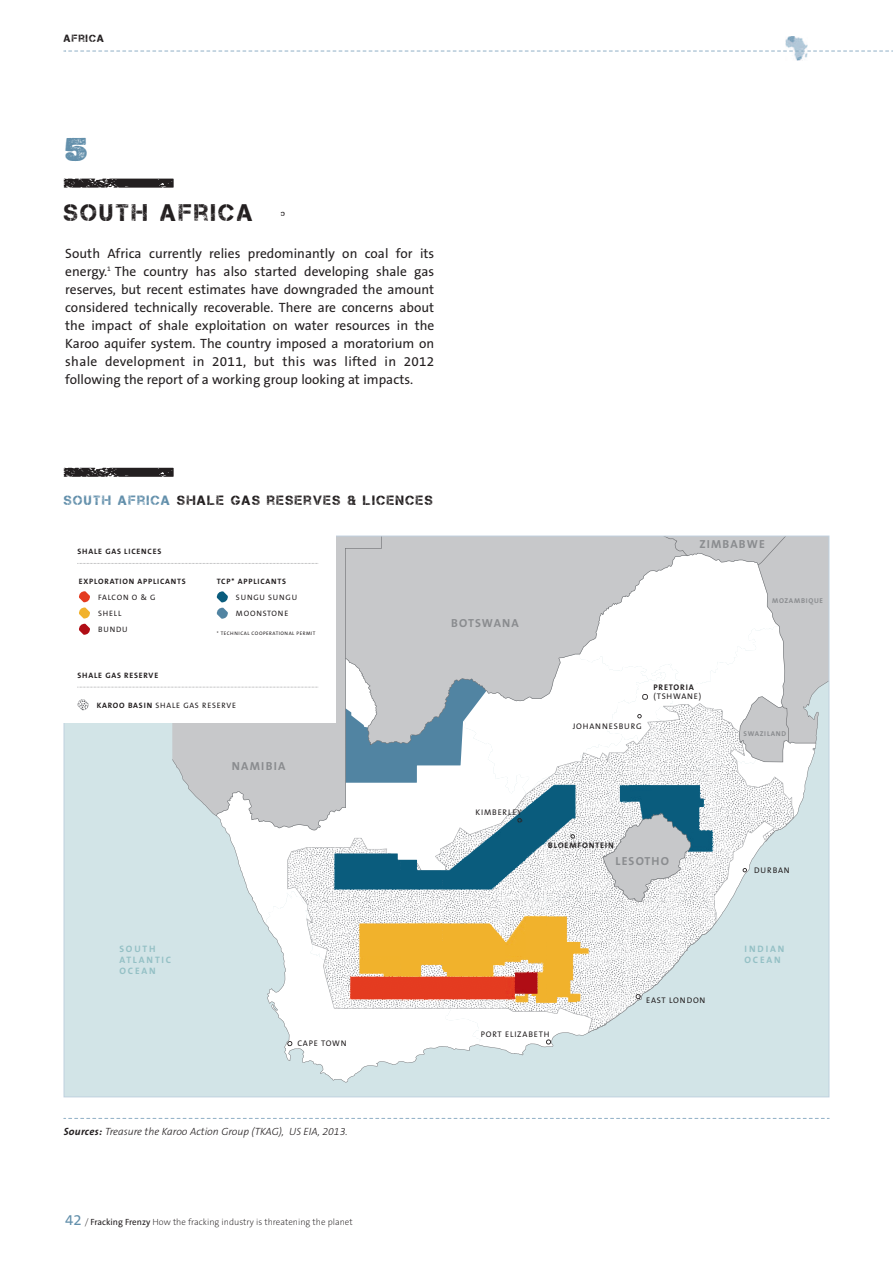
<style>
.page{position:relative;width:893px;height:1263px;background:#fff}
.page>*{position:absolute;margin:0;border:0;box-sizing:border-box;transform-origin:0 0}
.t1{font:33px "Gatlin Bold WF";color:#628fab}
.t2{font:24px "Captureit";letter-spacing:.105em;color:#231f20}
.t3{font:13.5px/18px "The Sans B5 Plain";color:#231f20;text-align:justify}
.t4{font:13.5px "Captureit";letter-spacing:.105em;color:#231f20}
.t5{font:700 11.7px "The Sans B7";letter-spacing:.1em;color:#8a8c8f}
.t6{font:italic 300 10.5px "The Sans B3";color:#231f20}
.t7{font:10.5px "Captureit";letter-spacing:.105em;color:#231f20}
.t8{font:700 9.3px/11.2px "The Sans B7";letter-spacing:.2em;color:#94c0c5}
.t9{font:200 9px "The Sans B2";color:#231f20}
.t10{font:8.25px "The Sans B5 Plain";letter-spacing:.1em;color:#231f20}
.t11{font:700 8.25px "The Sans B7";letter-spacing:.1em;color:#231f20}
.t12{font:700 7.8px "The Sans B7";letter-spacing:.1em;color:#231f20}
.t13{font:7.8px/16.2px "The Sans B5 Plain";letter-spacing:.1em;color:#231f20}
.t14{font:700 7.05px "The Sans B7";letter-spacing:.1em;color:#8a8c8f}
.t15{font:5.1px "The Sans B5 Plain";letter-spacing:.1em;color:#231f20}
.s1{color:#628fab}
.s2{font-family:"The Sans B7";font-weight:700}
.s3{font-family:"The Sans B5 Plain";font-weight:400;font-size:15px;color:#628fab}
.s4{font-family:"The Sans B5 Plain";font-weight:400}
</style>
<div class="page">
<svg style="left:64px;top:179px;width:110px;height:9px"></svg>
<div style="left:64px;top:536px;width:765px;height:561px;background:#d2e4e7"></div>
<div style="left:64px;top:536px;width:272px;height:187px;background:#fff"></div>
<svg style="left:77px;top:536px;width:739px;height:546px"></svg>
<svg style="left:64px;top:468px;width:110px;height:9px"></svg>
<svg style="left:64px;top:1118px;width:765px;height:1px"></svg>
<img style="left:785px;top:36px;width:22px;height:25px">
<svg style="left:64px;top:51px;width:829px;height:1px"></svg>
<p class="t7" style="left:64px;top:32px;width:42px">AFRICA</p>
<h1 class="t1" style="left:64px;top:130px;width:26px">5</h1>
<h2 class="t2" style="left:64px;top:199px;width:190px">SOUTH AFRICA</h2>
<p class="t3" style="left:65px;top:245px;width:371px">South Africa currently relies predominantly on coal for its energy.<sup>1</sup> The country has also started developing shale gas reserves, but recent estimates have downgraded the amount considered technically recoverable. There are concerns about the impact of shale exploitation on water resources in the Karoo aquifer system. The country imposed a moratorium on shale development in 2011, but this was lifted in 2012 following the report of a working group looking at impacts.</p>
<p class="t4" style="left:64px;top:493px;width:370px"><span class="s1">SOUTH AFRICA</span> SHALE GAS RESERVES &amp; LICENCES</p>
<p class="t12" style="left:78px;top:547px;width:85px">SHALE GAS LICENCES</p>
<p class="t12" style="left:79px;top:577px;width:108px">EXPLORATION APPLICANTS</p>
<p class="t13" style="left:98px;top:589px;width:59px">FALCON O &amp; G<br>SHELL<br>BUNDU</p>
<p class="t12" style="left:78px;top:671px;width:82px">SHALE GAS RESERVE</p>
<p class="t12" style="left:217px;top:577px;width:71px">TCP* APPLICANTS</p>
<p class="t13" style="left:236px;top:589px;width:63px">SUNGU SUNGU<br>MOONSTONE</p>
<p class="t15" style="left:217px;top:630px;width:100px">* TECHNICAL COOPERATIONAL PERMIT</p>
<p class="t13" style="left:97px;top:697px;width:141px"><span class="s2">KAROO BASIN</span> SHALE GAS RESERVE</p>
<p class="t5" style="left:451px;top:617px;width:69px">BOTSWANA</p>
<p class="t5" style="left:232px;top:760px;width:55px">NAMIBIA</p>
<p class="t10" style="left:475px;top:808px;width:48px">KIMBERLEY</p>
<p class="t5" style="left:699px;top:538px;width:67px">ZIMBABWE</p>
<p class="t14" style="left:772px;top:597px;width:52px">MOZAMBIQUE</p>
<p class="t10" style="left:573px;top:722px;width:70px">JOHANNESBURG</p>
<p class="t11" style="left:653px;top:682px;width:42px">PRETORIA</p>
<p class="t10" style="left:653px;top:692px;width:49px">(TSHWANE)</p>
<p class="t14" style="left:744px;top:730px;width:44px">SWAZILAND</p>
<p class="t11" style="left:548px;top:841px;width:67px">BLOEMFONTEIN</p>
<p class="t5" style="left:615px;top:854px;width:55px">LESOTHO</p>
<p class="t10" style="left:754px;top:866px;width:37px">DURBAN</p>
<p class="t8" style="left:119px;top:943px;width:53px">SOUTH<br>ATLANTIC<br>OCEAN</p>
<p class="t8" style="left:744px;top:943px;width:41px">INDIAN<br>OCEAN</p>
<p class="t10" style="left:297px;top:1038px;width:51px">CAPE TOWN</p>
<p class="t6" style="left:64px;top:1126px;width:285px"><span class="s2">Sources:</span> Treasure the Karoo Action Group (TKAG), US EIA, 2013.</p>
<p class="t9" style="left:65px;top:1217px;width:289px"><span class="s3">42</span> / <span class="s4">Fracking Frenzy</span> How the fracking industry is threatening the planet</p>
<p class="t10" style="left:481px;top:1030px;width:70px">PORT ELIZABETH</p>
<p class="t10" style="left:646px;top:996px;width:61px">EAST LONDON</p>
</div>
